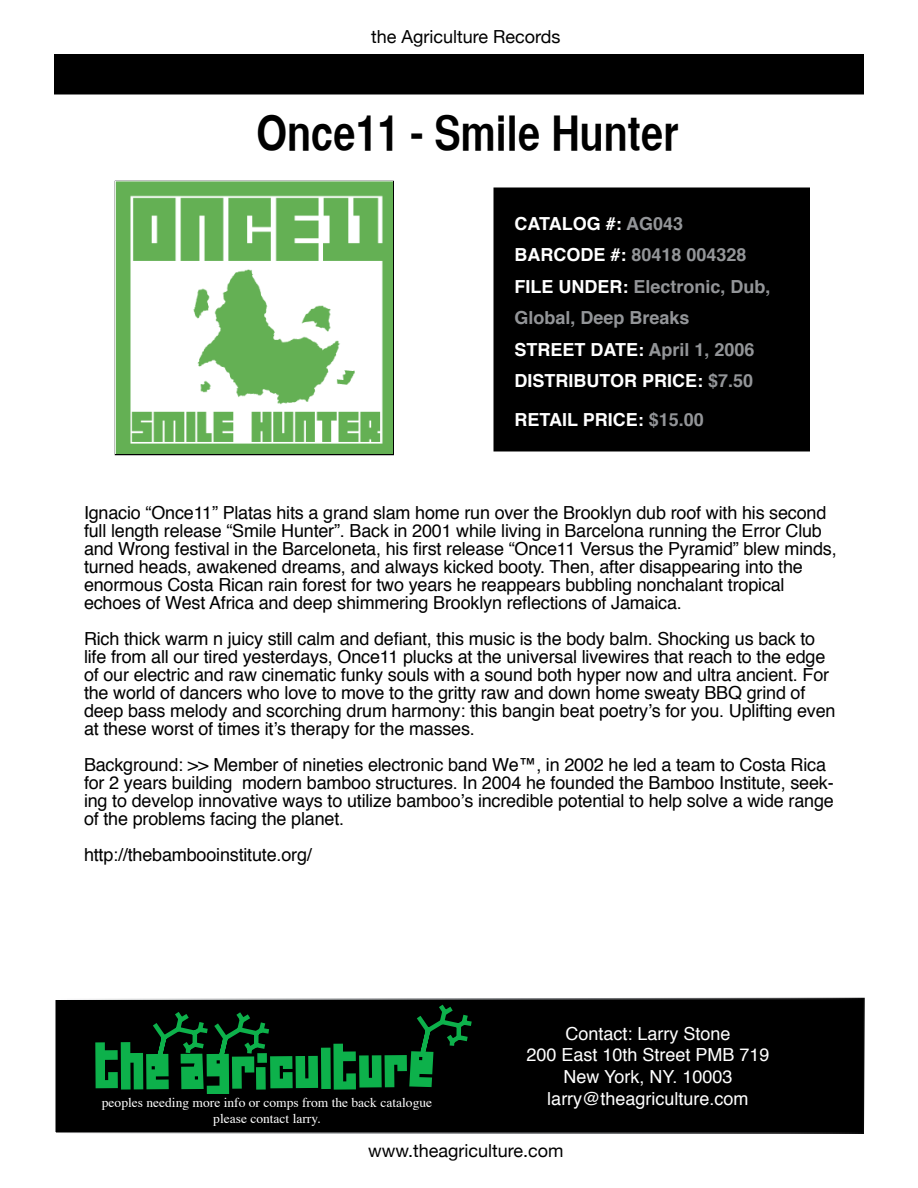
<style>
.page{position:relative;width:918px;height:1188px;background:#fff}
.page>*{position:absolute;margin:0;border:0;box-sizing:border-box;transform-origin:0 0}
.t1{font:48px "Helvetica CY Bold";color:#000}
.t2{font:18px/18px "Helvetica";letter-spacing:-.01em;color:#000}
.t3{font:700 18px/31.5px "Helvetica";color:#939598}
.t4{font:18px/21.6px "Helvetica";color:#fff;text-align:center}
.t5{font:18px "Helvetica Neue";color:#000}
.t6{font:700 18px "Helvetica";color:#fff}
.t7{font:13.5px/16.2px "Times";color:#fff;text-align:center}
.s1{color:#fff}
.s2{color:#939598}
</style>
<div class="page">
<div style="left:55px;top:55px;width:808px;height:39px;background:#000"></div>
<div style="left:54px;top:54px;width:810px;height:40px;border:2px solid #000"></div>
<div style="left:494px;top:188px;width:315px;height:263px;background:#000"></div>
<div style="left:493px;top:188px;width:317px;height:263px;border:2px solid #000"></div>
<div style="left:55px;top:997px;width:810px;height:137px;background:#000"></div>
<svg style="left:95px;top:1005px;width:377px;height:89px;background:#043918"></svg>
<img style="left:116px;top:182px;width:277px;height:271px">
<p class="t5" style="left:371px;top:25px;width:191px">the Agriculture Records</p>
<h1 class="t1" style="left:256px;top:104px;width:424px">Once11 - Smile Hunter</h1>
<p class="t3" style="left:514px;top:207px;width:258px"><span class="s1">CATALOG #:</span> AG043<br><span class="s1">BARCODE #:</span> 80418 004328<br><span class="s1">FILE UNDER:</span> ELECTRONIC, DUB,<br>GLOBAL, DEEP BREAKS<br><span class="s1">STREET DATE:</span> APRIL 1, 2006<br><span class="s1">DISTRIBUTOR PRICE:</span> $7.50</p>
<p class="t6" style="left:515px;top:404px;width:191px">RETAIL PRICE: <span class="s2">$15.00</span></p>
<p class="t2" style="left:84px;top:504px;width:754px">Ignacio “Once11” Platas hits a grand slam home run over the Brooklyn dub roof with his second full length release “Smile Hunter”. Back in 2001 while living in Barcelona running the Error Club and Wrong festival in the Barceloneta, his first release “Once11 Versus the Pyramid” blew minds, turned heads, awakened dreams, and always kicked booty. Then, after disappearing into the enormous Costa Rican rain forest for two years he reappears bubbling nonchalant tropical echoes of West Africa and deep shimmering Brooklyn reflections of Jamaica.</p>
<p class="t2" style="left:84px;top:630px;width:753px">Rich thick warm n juicy still calm and defiant, this music is the body balm. Shocking us back to life from all our tired yesterdays, Once11 plucks at the universal livewires that reach to the edge of our electric and raw cinematic funky souls with a sound both hyper now and ultra ancient. For the world of dancers who love to move to the gritty raw and down home sweaty BBQ grind of deep bass melody and scorching drum harmony: this bangin beat poetry’s for you. Uplifting even at these worst of times it’s therapy for the masses.</p>
<p class="t2" style="left:84px;top:756px;width:751px">Background: &gt;&gt; Member of nineties electronic band We™, in 2002 he led a team to Costa Rica for 2 years building modern bamboo structures. In 2004 he founded the Bamboo Institute, seek&shy;ing to develop innovative ways to utilize bamboo’s incredible potential to help solve a wide range of the problems facing the planet.</p>
<p class="t2" style="left:84px;top:846px;width:229px">http://thebambooinstitute.org/</p>
<p class="t4" style="left:526px;top:1022px;width:245px">Contact: Larry Stone<br>200 East 10th Street PMB 719<br>New York, NY. 10003 larry@theagriculture.com</p>
<p class="t5" style="left:368px;top:1140px;width:197px">www.theagriculture.com</p>
<p class="t7" style="left:102px;top:1093px;width:332px">peoples needing more info or comps from the back catalogue please contact larry.</p>
</div>
